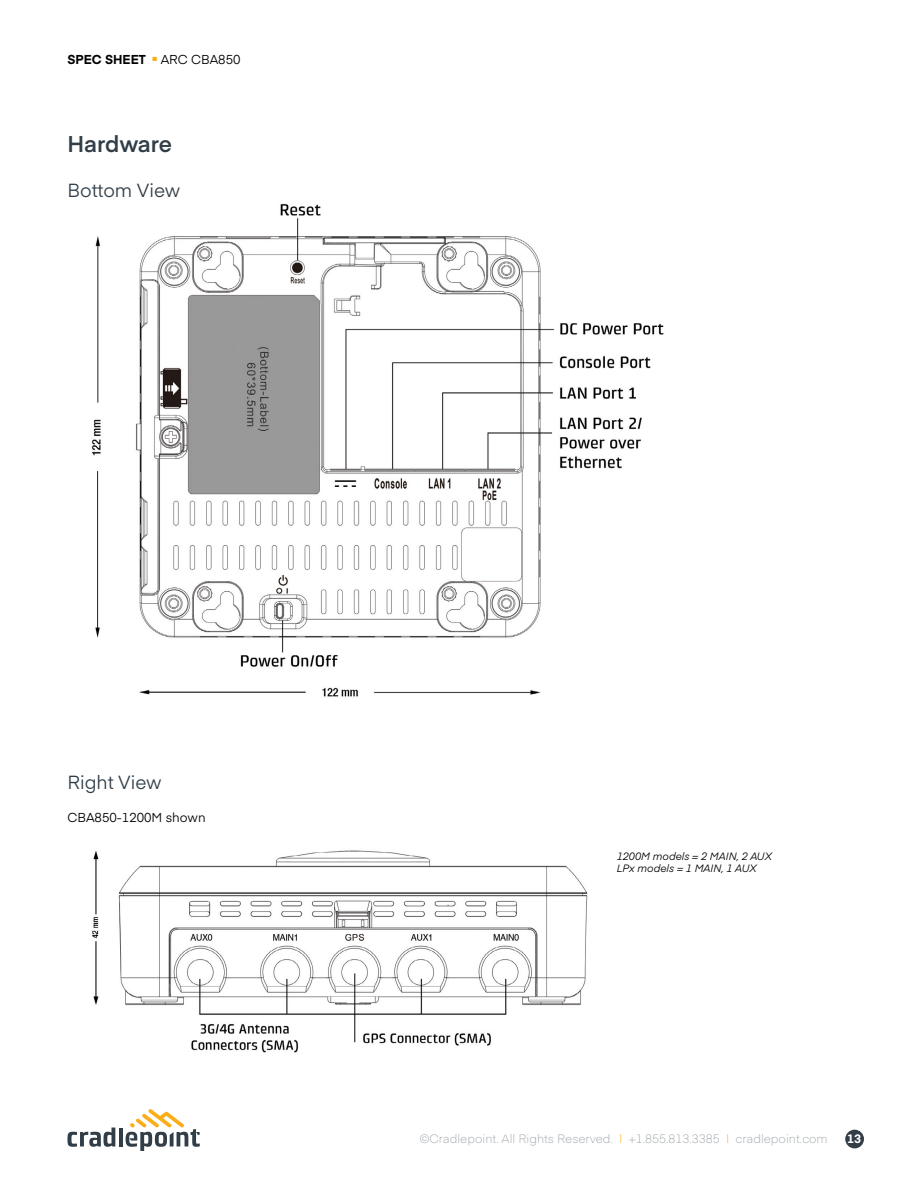
<style>
.page{position:relative;width:918px;height:1188px;background:#fff}
.page>*{position:absolute;margin:0;border:0;box-sizing:border-box;transform-origin:0 0}
.t1{font:600 22.5px "Eina 01";color:#313e48}
.t2{font:18.75px "Eina 01";color:#313e48}
.t3{font:700 12.75px "Eina 01";color:#000}
.t4{font:12.75px "Eina 01";color:#000}
.t5{font:300 12px "Eina 01";color:#a3a9ad}
.t6{font:700 12px "Eina 01";color:#fff}
.t7{font:italic 10.5px/12px "Eina 01";color:#000}
.s1{font-weight:400}
.s2{color:#fbad18}
</style>
<div class="page">
<div style="left:845px;top:1130px;width:19px;height:18px;background:#313e48;border-radius:50%"></div>
<svg style="left:68px;top:1128px;width:47px;height:19px"></svg>
<hr style="left:119px;top:1128px;width:4px;height:18px;background:#313e48">
<svg style="left:126px;top:1109px;width:74px;height:42px"></svg>
<img style="left:92px;top:850px;width:496px;height:203px">
<img style="left:92px;top:203px;width:572px;height:494px">
<p class="t3" style="left:68px;top:50px;width:175px">SPEC SHEET <sup>■</sup> <span class="s1">ARC CBA850</span></p>
<h1 class="t1" style="left:68px;top:128px;width:106px">Hardware</h1>
<h2 class="t2" style="left:68px;top:177px;width:114px">Bottom View</h2>
<h2 class="t2" style="left:68px;top:769px;width:96px">Right View</h2>
<p class="t4" style="left:68px;top:808px;width:140px">CBA850-1200M shown</p>
<p class="t7" style="left:617px;top:850px;width:157px">1200M models = 2 MAIN, 2 AUX<br>LPx models = 1 MAIN, 1 AUX</p>
<p class="t5" style="left:420px;top:1130px;width:409px">©Cradlepoint. All Rights Reserved. <span class="s2">|</span> +1.855.813.3385 <span class="s2">|</span> cradlepoint.com</p>
<p class="t6" style="left:847px;top:1130px;width:15px">13</p>
</div>
